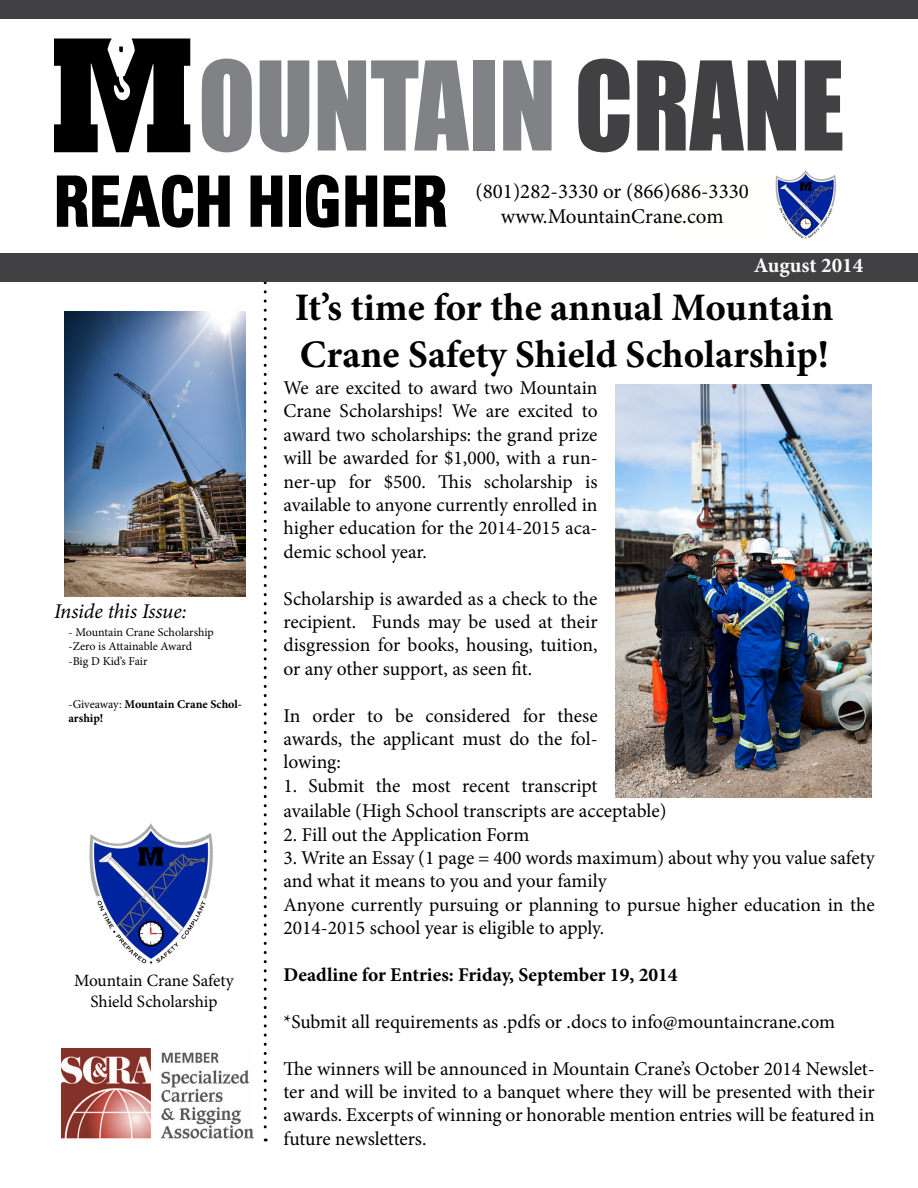
<style>
.page{position:relative;width:918px;height:1188px;background:#fff}
.page>*{position:absolute;margin:0;border:0;box-sizing:border-box;transform-origin:0 0}
.t1{font:700 39px/46.8px "Minion Pro";color:#000}
.t2{font:21px/25.2px "Minion Pro";color:#000;text-align:center}
.t3{font:italic 21px "Minion Pro";letter-spacing:-.01em;color:#000}
.t4{font:700 21px "Minion Pro";color:#fff}
.t5{font:19.5px/23.4px "Minion Pro";color:#000;text-align:justify}
.t6{font:700 19.5px "Minion Pro";color:#000}
.t7{font:17.25px/20.7px "Minion Pro";letter-spacing:-.005em;color:#000;text-align:center}
.t8{font:12px/14.4px "Minion Pro";letter-spacing:-.005em;color:#000}
.t9{font:700 12px/14.4px "Minion Pro";color:#000}
.s1{font-weight:400}
</style>
<div class="page">
<svg style="left:264px;top:283px;width:3px;height:859px"></svg>
<img style="left:64px;top:311px;width:181px;height:286px">
<img style="left:62px;top:1048px;width:192px;height:91px">
<img style="left:89px;top:823px;width:124px;height:141px">
<img style="left:616px;top:384px;width:256px;height:413px">
<svg style="left:202px;top:59px;width:50px;height:93px"></svg>
<svg style="left:260px;top:60px;width:49px;height:92px;background:#939497"></svg>
<svg style="left:318px;top:60px;width:151px;height:91px"></svg>
<div style="left:473px;top:60px;width:21px;height:91px;background:#808285"></div>
<svg style="left:503px;top:60px;width:49px;height:91px;background:#909294"></svg>
<svg style="left:578px;top:59px;width:52px;height:93px"></svg>
<svg style="left:637px;top:60px;width:159px;height:91px"></svg>
<svg style="left:805px;top:60px;width:37px;height:91px"></svg>
<svg style="left:57px;top:175px;width:173px;height:53px"></svg>
<svg style="left:251px;top:176px;width:31px;height:51px"></svg>
<div style="left:289px;top:176px;width:11px;height:51px;background:#000"></div>
<svg style="left:306px;top:175px;width:33px;height:53px"></svg>
<svg style="left:345px;top:176px;width:32px;height:51px"></svg>
<svg style="left:384px;top:176px;width:63px;height:51px"></svg>
<svg style="left:54px;top:39px;width:136px;height:113px"></svg>
<div style="left:0;top:0;width:918px;height:19px;background:#414042"></div>
<div style="left:0;top:253px;width:918px;height:28px;background:#414042"></div>
<img style="left:775px;top:170px;width:61px;height:69px">
<p class="t3" style="left:54px;top:597px;width:134px">Inside this Issue:</p>
<p class="t8" style="left:68px;top:625px;width:147px">- Mountain Crane Scholarship -Zero is Attainable Award -Big D Kid’s Fair</p>
<p class="t9" style="left:68px;top:697px;width:175px"><span class="s1">-Giveaway:</span> Mountain Crane Schol&shy;arship!</p>
<p class="t7" style="left:74px;top:970px;width:161px">Mountain Crane Safety<br>Shield Scholarship</p>
<p class="t2" style="left:476px;top:179px;width:275px">(801)282-3330 or (866)686-3330 www.MountainCrane.com</p>
<p class="t4" style="left:754px;top:250px;width:111px">August 2014</p>
<h1 class="t1" style="left:295px;top:284px;width:540px">It’s time for the annual Mountain<br>Crane Safety Shield Scholarship!</h1>
<p class="t5" style="left:284px;top:376px;width:316px">We are excited to award two Mountain Crane Scholarships! We are excited to award two scholarships: the grand prize will be awarded for $1,000, with a run&shy;ner-up for $500. This scholarship is available to anyone currently enrolled in higher education for the 2014-2015 aca&shy;demic school year.</p>
<p class="t5" style="left:284px;top:587px;width:316px">Scholarship is awarded as a check to the recipient. Funds may be used at their disgression for books, housing, tuition, or any other support, as seen fit.</p>
<p class="t5" style="left:284px;top:704px;width:316px">In order to be considered for these awards, the applicant must do the fol&shy;lowing:</p>
<p class="t5" style="left:284px;top:773px;width:384px;line-height:25.5px">1. Submit the most recent transcript available (High School transcripts are acceptable)</p>
<p class="t5" style="left:284px;top:823px;width:248px">2. Fill out the Application Form</p>
<p class="t5" style="left:284px;top:846px;width:593px;text-align:left">3. Write an Essay (1 page = 400 words maximum) about why you value safety and what it means to you and your family<br>Anyone currently pursuing or planning to pursue higher education in the 2014-2015 school year is eligible to apply.</p>
<p class="t6" style="left:284px;top:961px;width:396px">Deadline for Entries: Friday, September 19, 2014</p>
<p class="t5" style="left:284px;top:1010px;width:553px">*Submit all requirements as .pdfs or .docs to info@mountaincrane.com</p>
<p class="t5" style="left:284px;top:1057px;width:593px">The winners will be announced in Mountain Crane’s October 2014 Newslet&shy;ter and will be invited to a banquet where they will be presented with their awards. Excerpts of winning or honorable mention entries will be featured in future newsletters.</p>
</div>
